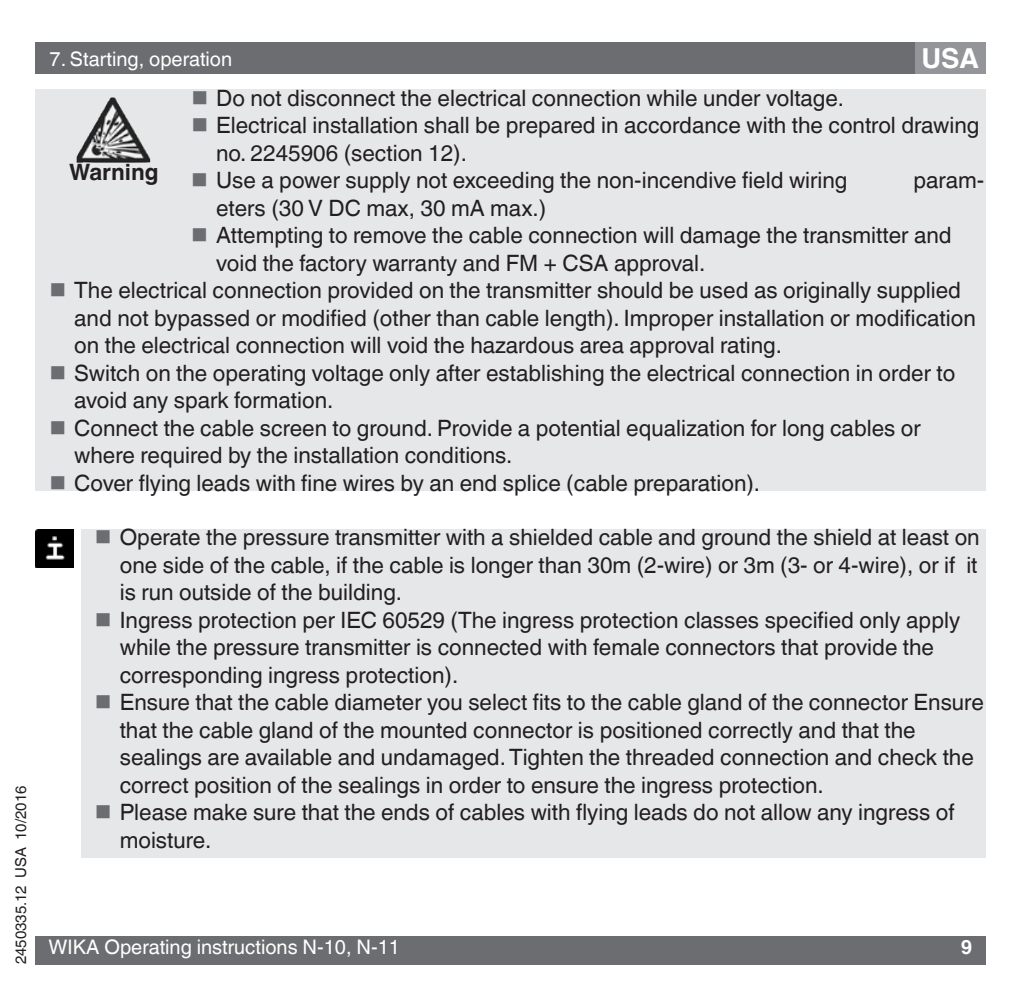
<style>
.page{position:relative;width:1021px;height:1007px;background:#fff}
.page>*{position:absolute;margin:0;border:0;box-sizing:border-box;transform-origin:0 0}
.t1{font:700 27.5px "Helvetica World";color:#fff}
.t2{font:22.5px/27.5px "Helvetica World";color:#231f20}
.t3{font:700 22.5px "Helvetica World";color:#231f20}
.t4{font:20px "Helvetica World";color:#fff}
.t5{font:700 20px "Helvetica World";color:#fff}
.t6{font:15px "Helvetica World";color:#231f20}
</style>
<div class="page">
<div style="left:35px;top:42px;width:950px;height:32px;background:#6c6d70"></div>
<div style="left:35px;top:935px;width:950px;height:29px;background:#6c6d70"></div>
<div style="left:914px;top:42px;width:71px;height:32px;background:#939598"></div>
<div style="left:35px;top:89px;width:950px;height:401px;background:#e6e7e9"></div>
<img style="left:35px;top:529px;width:39px;height:38px">
<div style="left:81px;top:529px;width:904px;height:328px;background:#e6e7e9"></div>
<img style="left:77px;top:97px;width:73px;height:66px">
<p class="t6" style="left:12px;top:964px;width:180px;rotate:-90deg">2450335.12 USA 10/2016</p>
<p class="t4" style="left:50px;top:47px;width:184px">7. Starting, operation</p>
<p class="t1" style="left:921px;top:42px;width:59px">USA</p>
<p class="t2" style="left:216px;top:84px;width:764px">Do not disconnect the electrical connection while under voltage.<br>Electrical installation shall be prepared in accordance with the control drawing no. 2245906 (section 12).<br>Use a power supply not exceeding the non-incendive field wiring</p>
<p class="t3" style="left:69px;top:159px;width:91px">Warning</p>
<p class="t2" style="left:913px;top:166px;width:72px">param-</p>
<p class="t2" style="left:216px;top:194px;width:332px">eters (30 V DC max, 30 mA max.)</p>
<p class="t2" style="left:216px;top:221px;width:737px">Attempting to remove the cable connection will damage the transmitter and</p>
<p class="t2" style="left:216px;top:249px;width:490px">void the factory warranty and FM + CSA approval.</p>
<p class="t2" style="left:74px;top:276px;width:888px">The electrical connection provided on the transmitter should be used as originally supplied</p>
<p class="t2" style="left:74px;top:304px;width:903px">and not bypassed or modified (other than cable length). Improper installation or modification</p>
<p class="t2" style="left:74px;top:331px;width:709px">on the electrical connection will void the hazardous area approval rating.</p>
<p class="t2" style="left:74px;top:359px;width:882px">Switch on the operating voltage only after establishing the electrical connection in order to</p>
<p class="t2" style="left:74px;top:386px;width:261px">avoid any spark formation.</p>
<p class="t2" style="left:74px;top:414px;width:848px">Connect the cable screen to ground. Provide a potential equalization for long cables or</p>
<p class="t2" style="left:74px;top:441px;width:440px">where required by the installation conditions.</p>
<p class="t2" style="left:74px;top:469px;width:687px">Cover flying leads with fine wires by an end splice (cable preparation).</p>
<p class="t2" style="left:120px;top:523px;width:865px">Operate the pressure transmitter with a shielded cable and ground the shield at least on one side of the cable, if the cable is longer than 30m (2-wire) or 3m (3- or 4-wire), or if it is run outside of the building.<br>Ingress protection per IEC 60529 (The ingress protection classes specified only apply while the pressure transmitter is connected with female connectors that provide the corresponding ingress protection).<br>Ensure that the cable diameter you select fits to the cable gland of the connector Ensure that the cable gland of the mounted connector is positioned correctly and that the sealings are available and undamaged. Tighten the threaded connection and check the correct position of the sealings in order to ensure the ingress protection.<br>Please make sure that the ends of cables with flying leads do not allow any ingress of moisture.</p>
<p class="t4" style="left:49px;top:934px;width:353px">WIKA Operating instructions N-10, N-11</p>
<p class="t5" style="left:960px;top:934px;width:13px">9</p>
</div>
